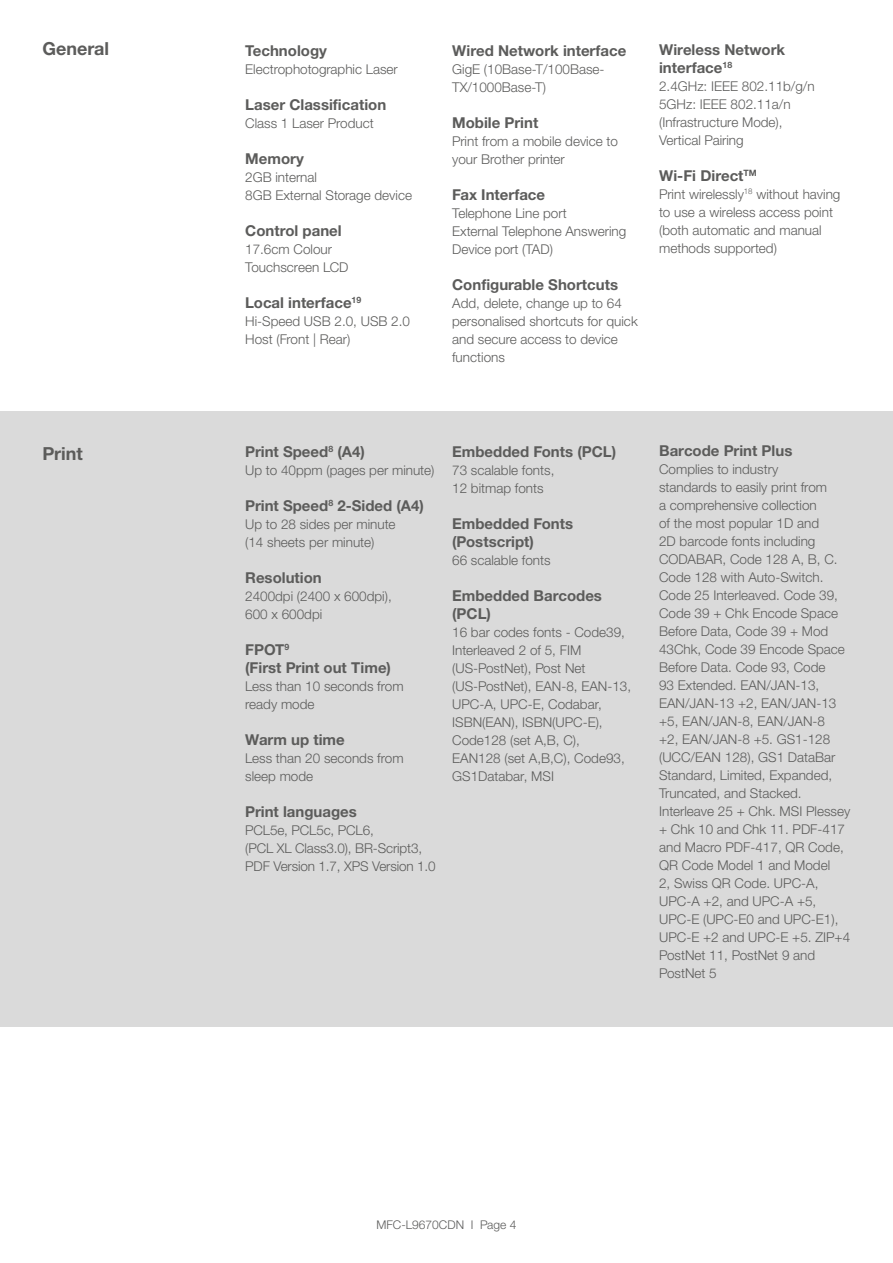
<style>
.page{position:relative;width:893px;height:1263px;background:#fff}
.page>*{position:absolute;margin:0;border:0;box-sizing:border-box;transform-origin:0 0}
.t1{font:700 18px "Helvetica Neue LTW1 G";color:#5c5c5b}
.t2{font:700 15px/18px "Helvetica Neue LTW1 G";color:#5c5c5b}
.t3{font:300 13.5px/18px "Helvetica Neue LTW1 G";color:#5c5c5b}
.t4{font:300 12px "Helvetica Neue LTW1 G";color:#5c5c5b}
</style>
<div class="page">
<div style="left:0;top:411px;width:893px;height:616px;background:#dadada"></div>
<h1 class="t1" style="left:43px;top:38px;width:68px">General</h1>
<p class="t2" style="left:245px;top:42px;width:83px">Technology</p>
<p class="t3" style="left:245px;top:61px;width:154px">Electrophotographic Laser</p>
<p class="t2" style="left:245px;top:96px;width:143px">Laser Classification</p>
<p class="t3" style="left:245px;top:115px;width:130px">Class 1 Laser Product</p>
<p class="t2" style="left:245px;top:150px;width:60px">Memory</p>
<p class="t3" style="left:245px;top:169px;width:168px">2GB internal<br>8GB External Storage device</p>
<p class="t2" style="left:245px;top:222px;width:98px">Control panel</p>
<p class="t3" style="left:245px;top:241px;width:105px">17.6cm Colour<br>Touchscreen LCD</p>
<p class="t2" style="left:245px;top:294px;width:118px">Local interface<sup>19</sup></p>
<p class="t3" style="left:245px;top:313px;width:166px">Hi-Speed USB 2.0, USB 2.0<br>Host (Front | Rear)</p>
<p class="t2" style="left:452px;top:42px;width:176px">Wired Network interface</p>
<p class="t3" style="left:452px;top:61px;width:154px">GigE (10Base-T/100Base-<br>TX/1000Base-T)</p>
<p class="t2" style="left:452px;top:114px;width:88px">Mobile Print</p>
<p class="t3" style="left:452px;top:133px;width:167px">Print from a mobile device to your Brother printer</p>
<p class="t2" style="left:452px;top:186px;width:95px">Fax Interface</p>
<p class="t3" style="left:452px;top:205px;width:176px">Telephone Line port<br>External Telephone Answering<br>Device port (TAD)</p>
<p class="t2" style="left:452px;top:276px;width:167px">Configurable Shortcuts</p>
<p class="t3" style="left:452px;top:295px;width:187px">Add, delete, change up to 64 personalised shortcuts for quick and secure access to device functions</p>
<p class="t2" style="left:659px;top:40px;width:128px">Wireless Network interface<sup>18</sup></p>
<p class="t3" style="left:659px;top:77px;width:157px">2.4GHz: IEEE 802.11b/g/n<br>5GHz: IEEE 802.11a/n (Infrastructure Mode),<br>Vertical Pairing</p>
<p class="t2" style="left:659px;top:166px;width:99px">Wi-Fi Direct<sup>TM</sup></p>
<p class="t3" style="left:659px;top:185px;width:183px">Print wirelessly<sup>18</sup> without having to use a wireless access point (both automatic and manual methods supported)</p>
<h1 class="t1" style="left:43px;top:442px;width:42px">Print</h1>
<p class="t2" style="left:245px;top:442px;width:121px">Print Speed<sup>8</sup> (A4)</p>
<p class="t3" style="left:245px;top:461px;width:191px">Up to 40ppm (pages per minute)</p>
<p class="t2" style="left:245px;top:496px;width:180px">Print Speed<sup>8</sup> 2-Sided (A4)</p>
<p class="t3" style="left:245px;top:515px;width:152px">Up to 28 sides per minute (14 sheets per minute)</p>
<p class="t2" style="left:245px;top:568px;width:78px">Resolution</p>
<p class="t3" style="left:245px;top:587px;width:148px">2400dpi (2400 x 600dpi),<br>600 x 600dpi</p>
<p class="t2" style="left:245px;top:640px;width:147px">FPOT<sup>9<br></sup>(First Print out Time)</p>
<p class="t3" style="left:245px;top:677px;width:160px">Less than 10 seconds from ready mode</p>
<p class="t2" style="left:245px;top:730px;width:101px">Warm up time</p>
<p class="t3" style="left:245px;top:749px;width:160px">Less than 20 seconds from sleep mode</p>
<p class="t2" style="left:245px;top:802px;width:113px">Print languages</p>
<p class="t3" style="left:245px;top:821px;width:192px">PCL5e, PCL5c, PCL6,<br>(PCL XL Class3.0), BR-Script3,<br>PDF Version 1.7, XPS Version 1.0</p>
<p class="t2" style="left:452px;top:442px;width:166px">Embedded Fonts (PCL)</p>
<p class="t3" style="left:452px;top:461px;width:104px">73 scalable fonts,<br>12 bitmap fonts</p>
<p class="t2" style="left:452px;top:514px;width:123px">Embedded Fonts (Postscript)</p>
<p class="t3" style="left:452px;top:551px;width:100px">66 scalable fonts</p>
<p class="t2" style="left:452px;top:586px;width:151px">Embedded Barcodes (PCL)</p>
<p class="t3" style="left:452px;top:623px;width:180px">16 bar codes fonts - Code39,<br>Interleaved 2 of 5, FIM (US-PostNet), Post Net (US-PostNet), EAN-8, EAN-13,<br>UPC-A, UPC-E, Codabar,<br>ISBN(EAN), ISBN(UPC-E),<br>Code128 (set A,B, C),<br>EAN128 (set A,B,C), Code93,<br>GS1Databar, MSI</p>
<p class="t2" style="left:659px;top:442px;width:135px">Barcode Print Plus</p>
<p class="t3" style="left:659px;top:460px;width:193px">Complies to industry<br>standards to easily print from<br>a comprehensive collection<br>of the most popular 1D and<br>2D barcode fonts including<br>CODABAR, Code 128 A, B, C.<br>Code 128 with Auto-Switch.<br>Code 25 Interleaved. Code 39,<br>Code 39 + Chk Encode Space<br>Before Data, Code 39 + Mod<br>43Chk, Code 39 Encode Space<br>Before Data. Code 93, Code<br>93 Extended. EAN/JAN-13,<br>EAN/JAN-13 +2, EAN/JAN-13 +5, EAN/JAN-8, EAN/JAN-8<br>+2, EAN/JAN-8 +5. GS1-128 (UCC/EAN 128), GS1 DataBar<br>Standard, Limited, Expanded,<br>Truncated, and Stacked.<br>Interleave 25 + Chk. MSI Plessey + Chk 10 and Chk 11. PDF-417 and Macro PDF-417, QR Code,<br>QR Code Model 1 and Model<br>2, Swiss QR Code. UPC-A,<br>UPC-A +2, and UPC-A +5,<br>UPC-E (UPC-E0 and UPC-E1),<br>UPC-E +2 and UPC-E +5. ZIP+4<br>PostNet 11, PostNet 9 and<br>PostNet 5</p>
<p class="t4" style="left:376px;top:1217px;width:141px">MFC-L9670CDN I Page 4</p>
</div>
